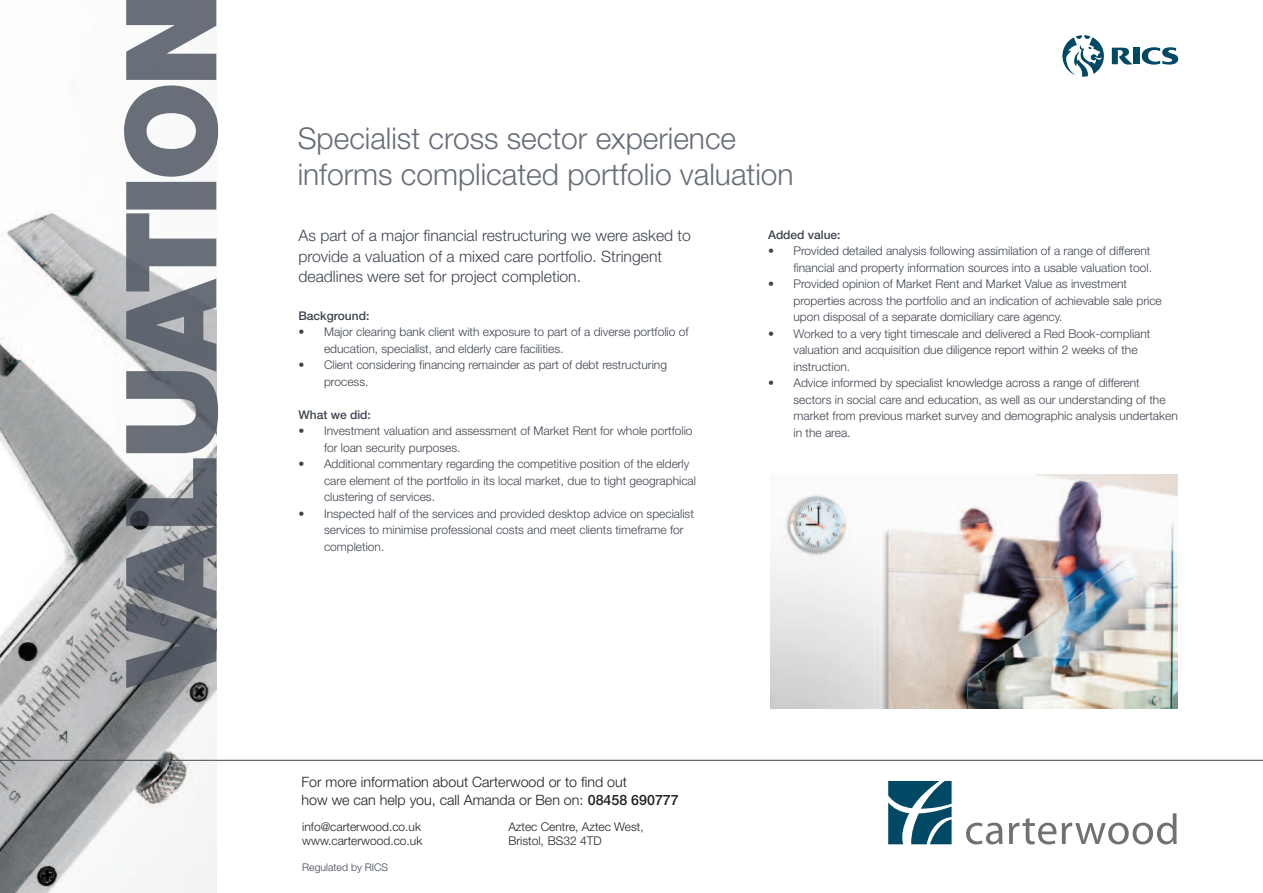
<style>
.page{position:relative;width:1263px;height:893px;background:#fff}
.page>*{position:absolute;margin:0;border:0;box-sizing:border-box;transform-origin:0 0}
.t1{font:300 30px/36px "Helvetica Neue";color:#686e78}
.t2{font:300 15.75px/20.2px "Helvetica Neue";color:#3e444f}
.t3{font:300 14.25px/18.5px "Helvetica Neue";color:#231f20}
.t4{font:300 12px/16.5px "Helvetica Neue";color:#3e444f}
.t5{font:300 12px/14.4px "Helvetica Neue";color:#231f20}
.t6{font:500 12px "Helvetica Neue";color:#3e444f}
.t7{font:300 10.5px "Helvetica Neue";color:#3e444f}
.s1{font-weight:500}
</style>
<div class="page">
<img style="left:0;top:212px;width:216px;height:681px">
<img style="left:770px;top:475px;width:408px;height:234px">
<svg style="left:126px;top:0;width:92px;height:688px"></svg>
<img style="left:124px;top:1px;width:92px;height:687px">
<hr style="left:0;top:760px;width:1263px;height:1px;background:#3e444f">
<svg style="left:888px;top:781px;width:63px;height:63px"></svg>
<svg style="left:966px;top:823px;width:36px;height:21px"></svg>
<svg style="left:1009px;top:818px;width:47px;height:26px"></svg>
<svg style="left:1062px;top:813px;width:115px;height:31px"></svg>
<svg style="left:1142px;top:47px;width:36px;height:18px"></svg>
<div style="left:1134px;top:48px;width:6px;height:16px;background:#004964"></div>
<svg style="left:1112px;top:48px;width:21px;height:17px"></svg>
<svg style="left:1062px;top:35px;width:42px;height:42px"></svg>
<h1 class="t1" style="left:298px;top:123px;width:497px">Specialist cross sector experience informs complicated portfolio valuation</h1>
<h2 class="t2" style="left:298px;top:227px;width:394px">As part of a major financial restructuring we were asked to provide a valuation of a mixed care portfolio. Stringent deadlines were set for project completion.</h2>
<p class="t6" style="left:298px;top:311px;width:72px">Background:</p>
<p class="t4" style="left:324px;top:325px;width:366px;text-indent:-25px">• Major clearing bank client with exposure to part of a diverse portfolio of education, specialist, and elderly care facilities.</p>
<p class="t4" style="left:324px;top:358px;width:345px;text-indent:-26px">• Client considering financing remainder as part of debt restructuring process.</p>
<p class="t6" style="left:298px;top:410px;width:74px">What we did:</p>
<p class="t4" style="left:324px;top:424px;width:370px;text-indent:-25px">• Investment valuation and assessment of Market Rent for whole portfolio for loan security purposes.</p>
<p class="t4" style="left:324px;top:457px;width:373px;text-indent:-25px">• Additional commentary regarding the competitive position of the elderly care element of the portfolio in its local market, due to tight geographical clustering of services.</p>
<p class="t4" style="left:324px;top:506px;width:371px;text-indent:-25px">• Inspected half of the services and provided desktop advice on specialist services to minimise professional costs and meet clients timeframe for completion.</p>
<p class="t6" style="left:768px;top:230px;width:74px">Added value:</p>
<p class="t4" style="left:768px;top:244px;width:385px;text-align:right">• Provided detailed analysis following assimilation of a range of different financial and property information sources into a usable valuation tool.</p>
<p class="t4" style="left:793px;top:277px;width:370px;text-indent:-26px">• Provided opinion of Market Rent and Market Value as investment properties across the portfolio and an indication of achievable sale price upon disposal of a separate domiciliary care agency.</p>
<p class="t4" style="left:793px;top:326px;width:358px;text-indent:-26px">• Worked to a very tight timescale and delivered a Red Book-compliant valuation and acquisition due diligence report within 2 weeks of the instruction.</p>
<p class="t4" style="left:793px;top:376px;width:386px;text-indent:-26px">• Advice informed by specialist knowledge across a range of different sectors in social care and education, as well as our understanding of the market from previous market survey and demographic analysis undertaken in the area.</p>
<p class="t3" style="left:302px;top:774px;width:379px">For more information about Carterwood or to find out<br>how we can help you, call Amanda or Ben on: <span class="s1">08458 690777</span></p>
<p class="t5" style="left:302px;top:820px;width:122px">info@carterwood.co.uk www.carterwood.co.uk</p>
<p class="t7" style="left:302px;top:863px;width:87px">Regulated by RICS</p>
<p class="t5" style="left:508px;top:820px;width:137px">Aztec Centre, Aztec West,<br>Bristol, BS32 4TD</p>
</div>
